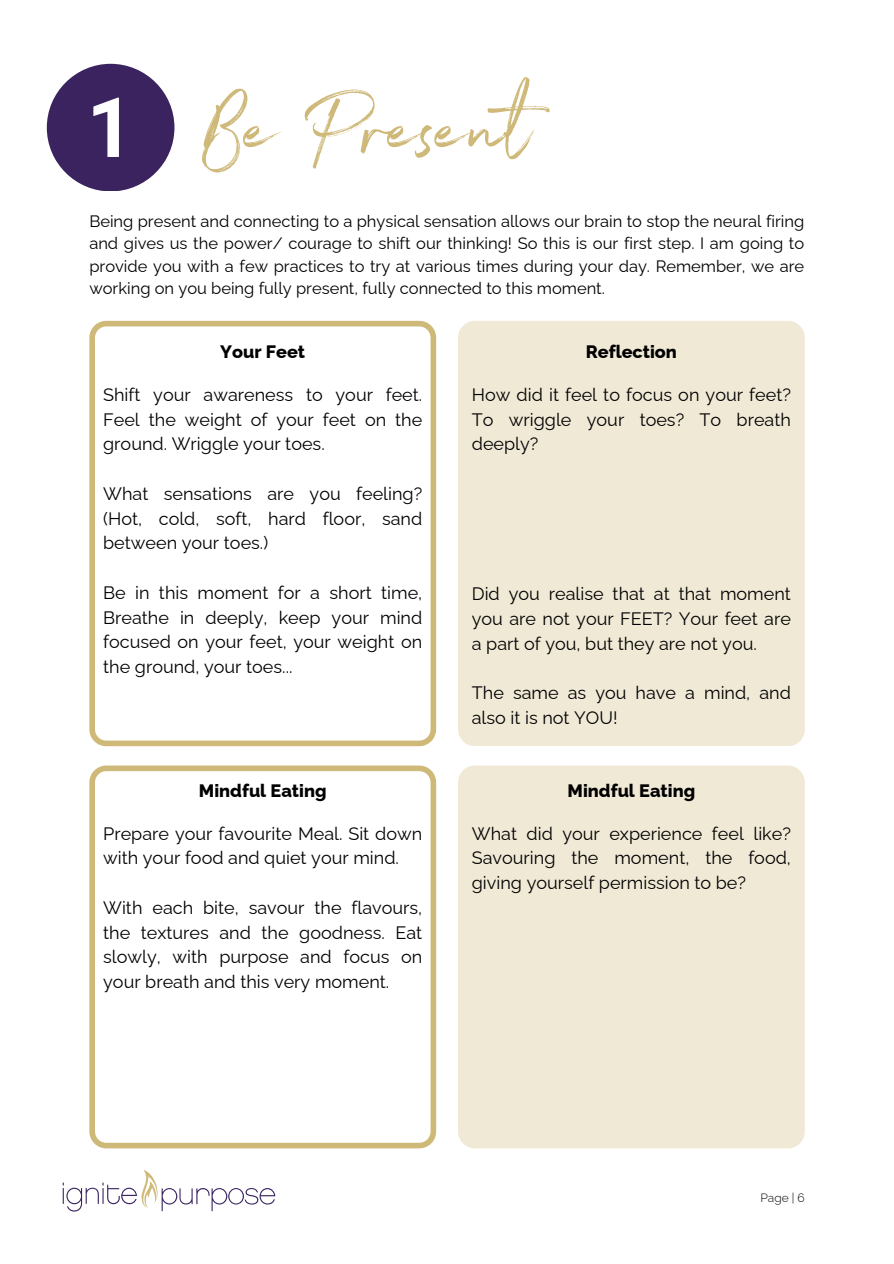
<style>
.page{position:relative;width:894px;height:1264px;background:#fff}
.page>*{position:absolute;margin:0;border:0;box-sizing:border-box;transform-origin:0 0}
.t1{font:96px "Northwell Alt";color:#ceb979}
.t2{font:18px/24.8px "Raleway";color:#000;text-align:justify}
.t3{font:800 18px "Raleway";color:#000}
.t4{font:16.5px/22.5px "Raleway";color:#000;text-align:justify}
.t5{font:300 12px "Raleway";color:#000}
</style>
<div class="page">
<svg style="left:63px;top:1170px;width:212px;height:41px"></svg>
<svg style="left:47px;top:64px;width:127px;height:127px"></svg>
<svg style="left:89px;top:321px;width:347px;height:425px"></svg>
<div style="left:458px;top:321px;width:346px;height:425px;background:#f0e9d6;border-radius:17px"></div>
<svg style="left:89px;top:765px;width:347px;height:383px"></svg>
<div style="left:458px;top:765px;width:346px;height:383px;background:#f0e9d6;border-radius:17px"></div>
<h1 class="t1" style="left:208px;top:59px;width:324px">Be Present</h1>
<p class="t4" style="left:89px;top:210px;width:716px">Being present and connecting to a physical sensation allows our brain to stop the neural firing and gives us the power/ courage to shift our thinking! So this is our first step. I am going to provide you with a few practices to try at various times during your day. Remember, we are working on you being fully present, fully connected to this moment.</p>
<p class="t3" style="left:220px;top:341px;width:86px">Your Feet</p>
<p class="t2" style="left:103px;top:382px;width:320px">Shift your awareness to your feet.<br>Feel the weight of your feet on the ground. Wriggle your toes.</p>
<p class="t2" style="left:103px;top:481px;width:320px">What sensations are you feeling? (Hot, cold, soft, hard floor, sand between your toes.)</p>
<p class="t2" style="left:103px;top:580px;width:320px">Be in this moment for a short time, Breathe in deeply, keep your mind focused on your feet, your weight on the ground, your toes...</p>
<p class="t3" style="left:199px;top:780px;width:129px">Mindful Eating</p>
<p class="t2" style="left:103px;top:821px;width:320px">Prepare your favourite Meal. Sit down with your food and quiet your mind.</p>
<p class="t2" style="left:103px;top:895px;width:320px">With each bite, savour the flavours, the textures and the goodness. Eat slowly, with purpose and focus on your breath and this very moment.</p>
<p class="t3" style="left:585px;top:341px;width:93px">Reflection</p>
<p class="t2" style="left:471px;top:382px;width:320px">How did it feel to focus on your feet?<br>To wriggle your toes? To breath deeply?</p>
<p class="t2" style="left:471px;top:581px;width:320px">Did you realise that at that moment you are not your FEET? Your feet are a part of you, but they are not you.</p>
<p class="t2" style="left:471px;top:680px;width:320px">The same as you have a mind, and also it is not YOU!</p>
<p class="t3" style="left:567px;top:780px;width:129px">Mindful Eating</p>
<p class="t2" style="left:471px;top:821px;width:320px">What did your experience feel like?<br>Savouring the moment, the food, giving yourself permission to be?</p>
<p class="t5" style="left:760px;top:1190px;width:46px">Page | 6</p>
</div>
